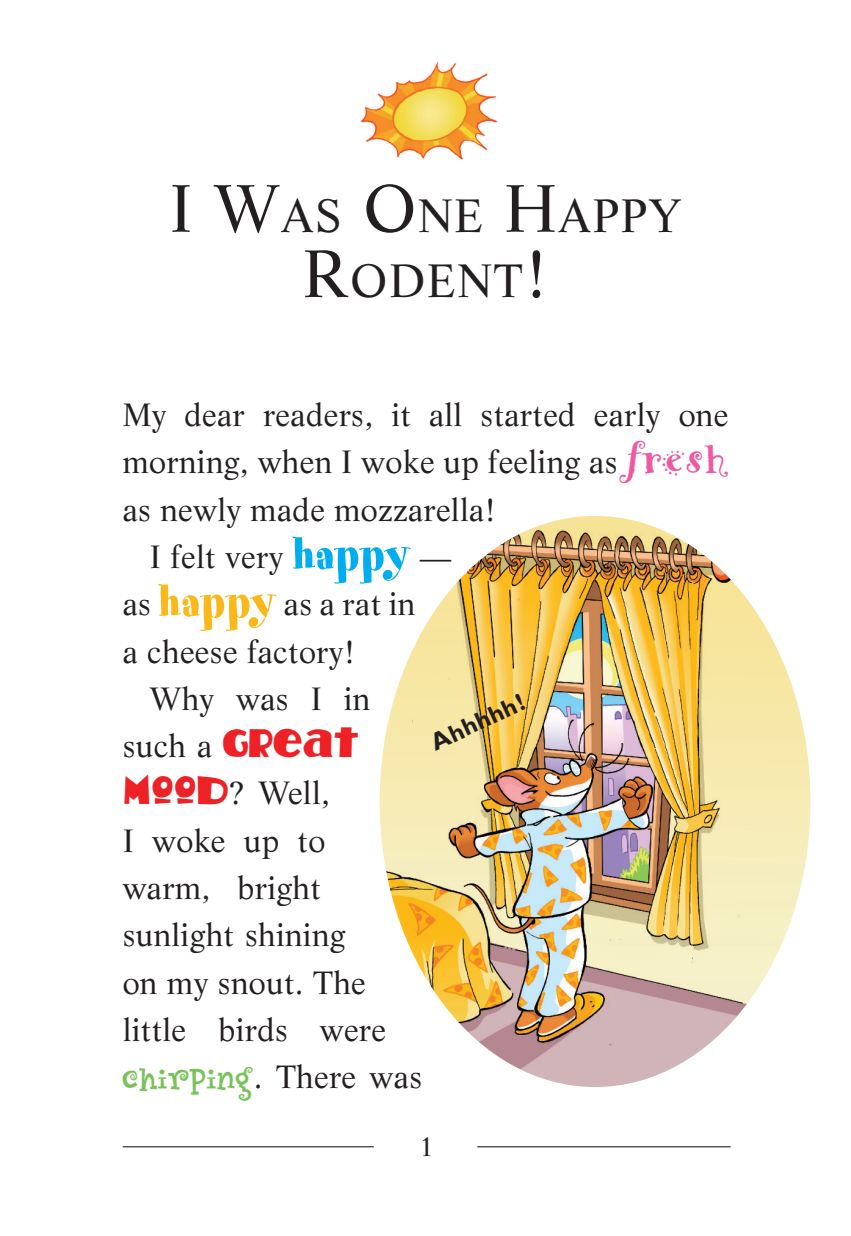
<style>
.page{position:relative;width:851px;height:1236px;background:#fff}
.page>*{position:absolute;margin:0;border:0;box-sizing:border-box;transform-origin:0 0}
.t1{font:45.68px/65.2px "Life LT Std";letter-spacing:.035em;color:#231f20;text-align:center}
.t2{font:31.5px "Life LT Std";letter-spacing:.01em;color:#231f20}
.t3{font:27px "Life LT Std";color:#231f20}
.t4{font:700 24.75px "Gill Sans CE";color:#231f20}
.s1{font-size:65.25px}
.s2{font-family:"Remedy Double";font-size:47.25px;color:#ef59a1}
.s3{font-family:"Spumoni LP";font-size:54px;color:#00aeef}
.s4{font-family:"Spumoni LP";font-size:54px;color:#fbb81b}
.s5{font-family:"Hot Coffee Font";font-size:40.5px;color:#ed2126}
.s6{font-family:"Circus Dog";font-size:45px;color:#78c25a}
</style>
<div class="page">
<img style="left:365px;top:125px;width:99px;height:35px">
<img style="left:379px;top:516px;width:431px;height:570px;border-radius:50%">
<hr style="left:123px;top:1146px;width:251px;height:1px;background:#231f20">
<hr style="left:477px;top:1146px;width:253px;height:1px;background:#231f20">
<h1 class="t1" style="left:169px;top:187px;width:513px"><span class="s1">I W</span>as <span class="s1">O</span>ne <span class="s1">H</span>appy<br><span class="s1">R</span>Odent<span class="s1">!</span></h1>
<p class="t2" style="left:123px;top:402px;width:607px">My dear readers, it all started early one</p>
<p class="t2" style="left:123px;top:449px;width:607px">morning, when I woke up feeling as <span class="s2">fresh</span></p>
<p class="t2" style="left:123px;top:497px;width:375px">as newly made mozzarella!</p>
<p class="t2" style="left:150px;top:544px;width:303px">I felt very <span class="s3">happy</span> —</p>
<p class="t2" style="left:123px;top:591px;width:294px">as <span class="s4">happy</span> as a rat in</p>
<p class="t2" style="left:123px;top:638px;width:234px">a cheese factory!</p>
<p class="t2" style="left:150px;top:686px;width:222px">Why was I in</p>
<p class="t2" style="left:123px;top:733px;width:238px">such a <span class="s5">GREAT</span></p>
<p class="t2" style="left:123px;top:780px;width:208px"><span class="s5">MOOD</span>? Well,</p>
<p class="t2" style="left:123px;top:827px;width:204px">I woke up to</p>
<p class="t2" style="left:123px;top:875px;width:200px">warm, bright</p>
<p class="t2" style="left:123px;top:922px;width:224px">sunlight shining</p>
<p class="t2" style="left:123px;top:969px;width:244px">on my snout. The</p>
<p class="t2" style="left:123px;top:1016px;width:265px">little birds were</p>
<p class="t2" style="left:123px;top:1064px;width:301px"><span class="s6">chirping</span>. There was</p>
<p class="t4" style="left:428px;top:735px;width:102px;rotate:-25deg">Ahhhhh!</p>
<p class="t3" style="left:419px;top:1135px;width:17px">1</p>
</div>
